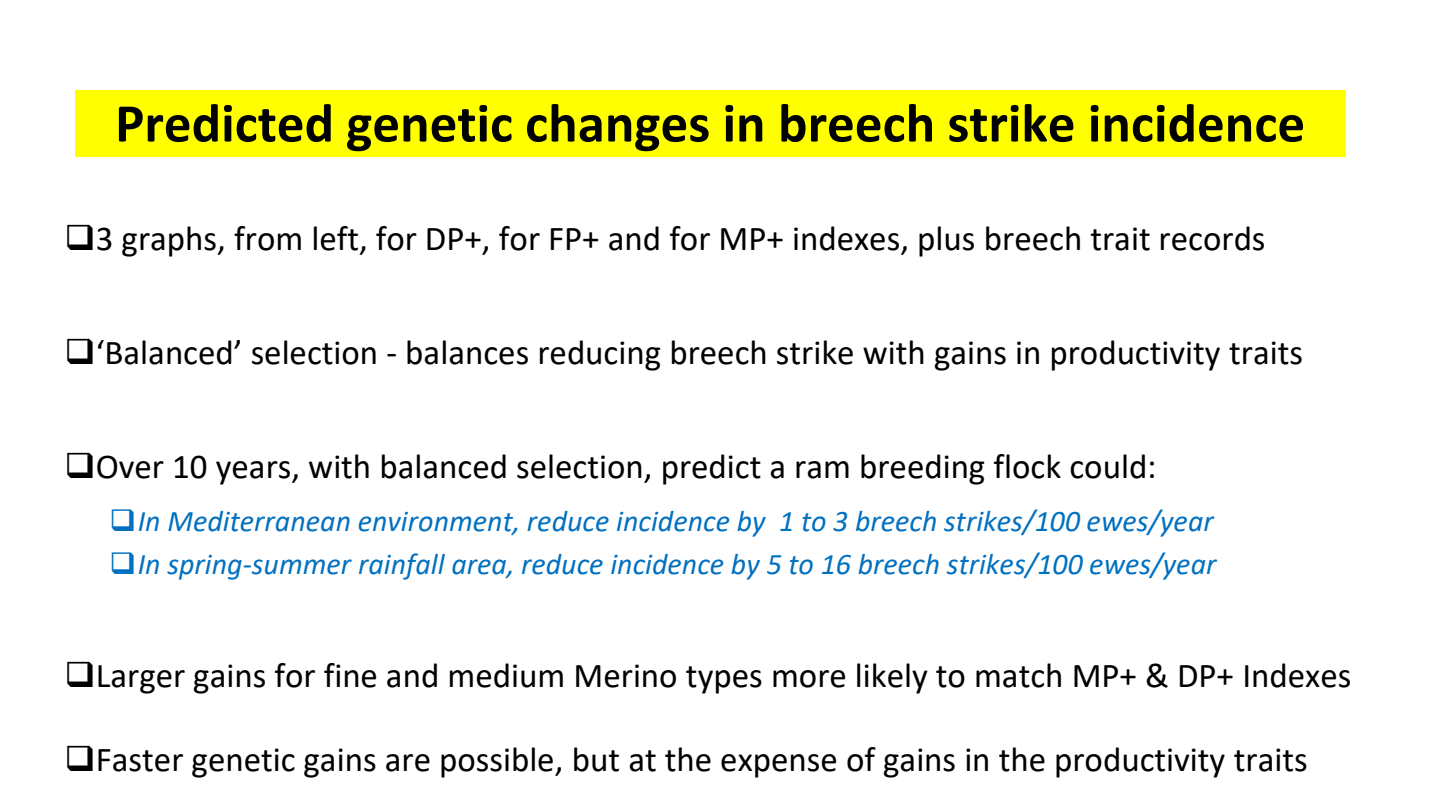
<style>
.page{position:relative;width:1440px;height:810px;background:#fff}
.page>*{position:absolute;margin:0;border:0;box-sizing:border-box;transform-origin:0 0}
.t1{font:700 55px "Calibri";color:#000}
.t2{font:35px "Calibri";color:#000}
.t3{font:italic 30px "Calibri";color:#0070c0}
</style>
<div class="page">
<div style="left:75px;top:90px;width:1270px;height:67px;background:#ff0"></div>
<h2 class="t1" style="left:115px;top:84px;width:1192px">Predicted genetic changes in breech strike incidence</h2>
<p class="t2" style="left:65px;top:214px;width:1203px">❑3 graphs, from left, for DP+, for FP+ and for MP+ indexes, plus breech trait records</p>
<p class="t2" style="left:65px;top:328px;width:1240px">❑‘Balanced’ selection - balances reducing breech strike with gains in productivity traits</p>
<p class="t2" style="left:65px;top:442px;width:1094px">❑Over 10 years, with balanced selection, predict a ram breeding flock could:</p>
<p class="t3" style="left:110px;top:500px;width:1106px">❑In Mediterranean environment, reduce incidence by 1 to 3 breech strikes/100 ewes/year</p>
<p class="t3" style="left:110px;top:543px;width:1108px">❑In spring-summer rainfall area, reduce incidence by 5 to 16 breech strikes/100 ewes/year</p>
<p class="t2" style="left:65px;top:651px;width:1288px">❑Larger gains for fine and medium Merino types more likely to match MP+ &amp; DP+ Indexes</p>
<p class="t2" style="left:65px;top:735px;width:1245px">❑Faster genetic gains are possible, but at the expense of gains in the productivity traits</p>
</div>
